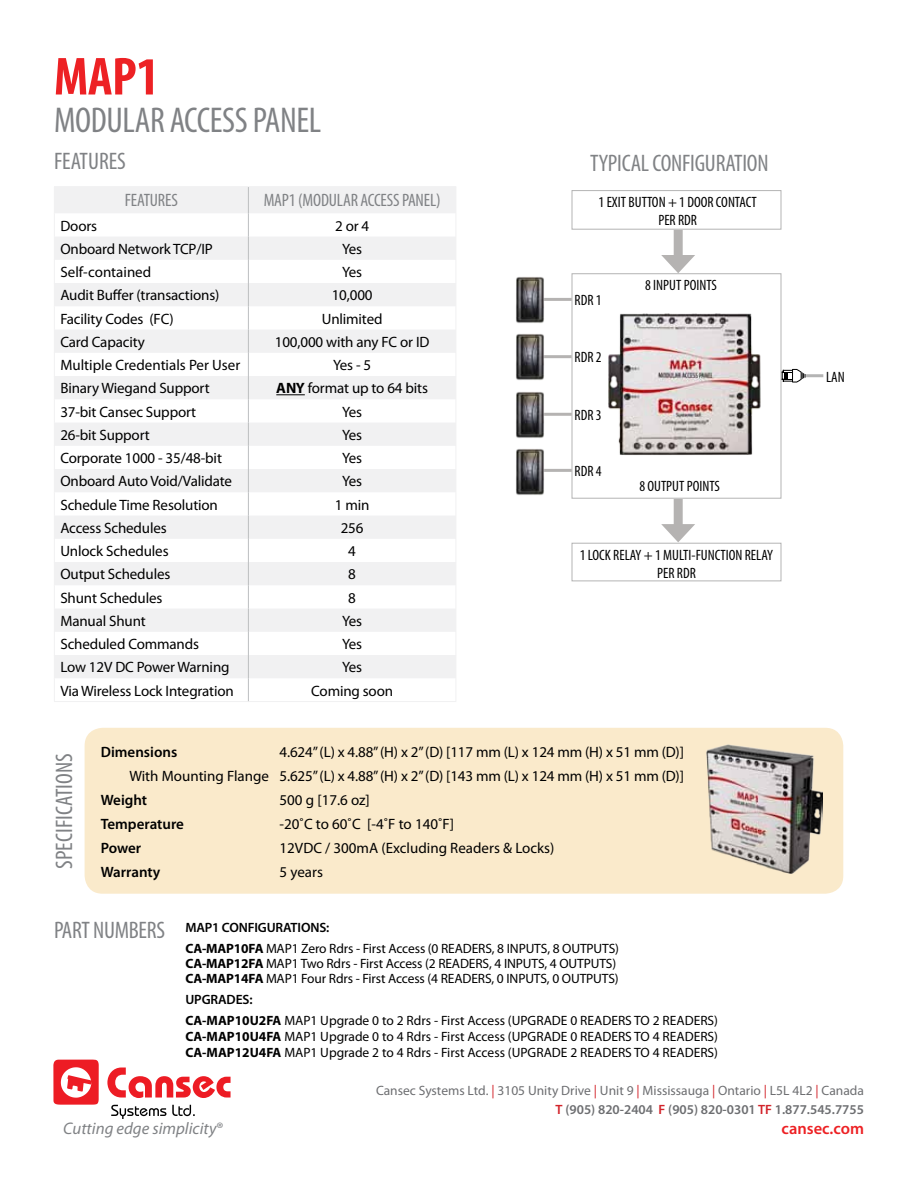
<style>
.page{position:relative;width:918px;height:1188px;background:#fff}
.page>*{position:absolute;margin:0;border:0;box-sizing:border-box;transform-origin:0 0}
.t1{font:700 condensed 54px "Myriad Pro";color:#ed2124}
.t2{font:condensed 36px "Myriad Pro";letter-spacing:-.01em;color:#808285}
.t3{font:condensed 24px "Myriad Pro";letter-spacing:-.01em;color:#808285}
.t4{font:condensed 18px "Myriad Pro";letter-spacing:-.01em;color:#808285}
.t5{font:italic 16.8px "Myriad Pro";color:#808285}
.t6{font:600 16.5px "Myriad Pro";color:#ed2124}
.t7{font:15px/24px "Myriad Pro";letter-spacing:-.01em;color:#000}
.t8{font:condensed 15px/18px "Myriad Pro";color:#000;text-align:center}
.t9{font:600 15px/24px "Myriad Pro";color:#000}
.t10{font:13.5px/21px "Myriad Pro";letter-spacing:-.005em;color:#000}
.t11{font:13.5px/19.5px "Myriad Pro";color:#6d6e71;text-align:right}
.s1{font-weight:700}
.s2{font-weight:600}
.s3{font-style:normal}
.s4{color:#d2232a}
.s5{font-weight:600;color:#d2232a}
</style>
<div class="page">
<div style="left:572px;top:190px;width:209px;height:40px;border:1px solid #b4b4b4"></div>
<div style="left:85px;top:728px;width:758px;height:166px;background:#faeacb;border-radius:18px"></div>
<svg style="left:107px;top:1068px;width:124px;height:30px"></svg>
<svg style="left:53px;top:1060px;width:46px;height:45px"></svg>
<svg style="left:111px;top:1105px;width:84px;height:14px"></svg>
<div style="left:572px;top:273px;width:209px;height:226px;border:1px solid #b4b4b4"></div>
<img style="left:707px;top:744px;width:116px;height:130px">
<svg style="left:782px;top:369px;width:24px;height:14px"></svg>
<hr style="left:806px;top:374px;width:17px;height:3px;background:#b4b4b4">
<img style="left:608px;top:313px;width:153px;height:142px">
<svg style="left:55px;top:187px;width:401px;height:491px;fill:#f1f1f2"></svg>
<hr style="left:54px;top:186px;width:194px;height:1px;background:#f1f1f2">
<hr style="left:248px;top:186px;width:208px;height:1px;background:#f1f1f2">
<svg style="left:54px;top:187px;width:1px;height:514px"></svg>
<hr style="left:54px;top:701px;width:194px;height:1px;background:#f1f1f2">
<hr style="left:248px;top:701px;width:208px;height:1px;background:#f1f1f2">
<svg style="left:248px;top:187px;width:1px;height:514px"></svg>
<svg style="left:276px;top:394px;width:29px;height:1px"></svg>
<div style="left:572px;top:543px;width:209px;height:38px;border:1px solid #b4b4b4"></div>
<div style="left:674px;top:499px;width:9px;height:32px;background:#b5b3b2"></div>
<svg style="left:661px;top:524px;width:34px;height:18px"></svg>
<div style="left:674px;top:230px;width:9px;height:32px;background:#b5b3b2"></div>
<svg style="left:661px;top:255px;width:34px;height:18px"></svg>
<hr style="left:543px;top:298px;width:29px;height:3px;background:#b5b3b2">
<hr style="left:543px;top:355px;width:29px;height:3px;background:#b5b3b2">
<hr style="left:543px;top:413px;width:29px;height:3px;background:#b5b3b2">
<hr style="left:543px;top:469px;width:29px;height:3px;background:#b5b3b2">
<img style="left:516px;top:277px;width:29px;height:46px">
<img style="left:516px;top:334px;width:31px;height:46px">
<img style="left:516px;top:392px;width:31px;height:46px">
<img style="left:516px;top:449px;width:29px;height:46px">
<h1 class="t1" style="left:54px;top:43px;width:107px">MAP1</h1>
<h2 class="t2" style="left:54px;top:99px;width:269px">MODULAR ACCESS PANEL</h2>
<h3 class="t3" style="left:54px;top:147px;width:73px">FEATURES</h3>
<p class="t4" style="left:125px;top:189px;width:54px">FEATURES</p>
<p class="t4" style="left:264px;top:189px;width:178px">MAP1 (MODULAR ACCESS PANEL)</p>
<p class="t7" style="left:60px;top:213px;width:38px">Doors</p>
<p class="t7" style="left:335px;top:213px;width:36px">2 or 4</p>
<p class="t7" style="left:60px;top:237px;width:154px">Onboard Network TCP/IP</p>
<p class="t7" style="left:342px;top:237px;width:22px">Yes</p>
<p class="t7" style="left:60px;top:260px;width:92px">Self-contained</p>
<p class="t7" style="left:342px;top:260px;width:22px">Yes</p>
<p class="t7" style="left:60px;top:283px;width:161px">Audit Buffer (transactions)</p>
<p class="t7" style="left:332px;top:283px;width:42px">10,000</p>
<p class="t7" style="left:60px;top:306px;width:115px">Facility Codes (FC)</p>
<p class="t7" style="left:322px;top:306px;width:62px">Unlimited</p>
<p class="t7" style="left:60px;top:330px;width:86px">Card Capacity</p>
<p class="t7" style="left:275px;top:330px;width:156px">100,000 with any FC or ID</p>
<p class="t7" style="left:60px;top:353px;width:181px">Multiple Credentials Per User</p>
<p class="t7" style="left:333px;top:353px;width:40px">Yes - 5</p>
<p class="t7" style="left:60px;top:376px;width:151px">Binary Wiegand Support</p>
<p class="t7" style="left:276px;top:376px;width:153px"><span class="s1">ANY</span> format up to 64 bits</p>
<p class="t7" style="left:60px;top:399px;width:137px">37-bit Cansec Support</p>
<p class="t7" style="left:342px;top:399px;width:22px">Yes</p>
<p class="t7" style="left:60px;top:423px;width:91px">26-bit Support</p>
<p class="t7" style="left:342px;top:423px;width:22px">Yes</p>
<p class="t7" style="left:60px;top:446px;width:163px">Corporate 1000 - 35/48-bit</p>
<p class="t7" style="left:342px;top:446px;width:22px">Yes</p>
<p class="t7" style="left:60px;top:469px;width:173px">Onboard Auto Void/Validate</p>
<p class="t7" style="left:342px;top:469px;width:22px">Yes</p>
<p class="t7" style="left:60px;top:492px;width:159px">Schedule Time Resolution</p>
<p class="t7" style="left:335px;top:492px;width:36px">1 min</p>
<p class="t7" style="left:60px;top:516px;width:108px">Access Schedules</p>
<p class="t7" style="left:341px;top:516px;width:24px">256</p>
<p class="t7" style="left:60px;top:539px;width:110px">Unlock Schedules</p>
<p class="t7" style="left:348px;top:539px;width:9px">4</p>
<p class="t7" style="left:60px;top:562px;width:112px">Output Schedules</p>
<p class="t7" style="left:348px;top:562px;width:9px">8</p>
<p class="t7" style="left:60px;top:585px;width:104px">Shunt Schedules</p>
<p class="t7" style="left:348px;top:585px;width:9px">8</p>
<p class="t7" style="left:60px;top:609px;width:87px">Manual Shunt</p>
<p class="t7" style="left:342px;top:609px;width:22px">Yes</p>
<p class="t7" style="left:60px;top:632px;width:140px">Scheduled Commands</p>
<p class="t7" style="left:342px;top:632px;width:22px">Yes</p>
<p class="t7" style="left:60px;top:655px;width:171px">Low 12V DC Power Warning</p>
<p class="t7" style="left:342px;top:655px;width:22px">Yes</p>
<p class="t7" style="left:60px;top:678px;width:175px">Via Wireless Lock Integration</p>
<p class="t7" style="left:311px;top:678px;width:83px">Coming soon</p>
<h3 class="t3" style="left:590px;top:149px;width:180px">TYPICAL CONFIGURATION</h3>
<p class="t8" style="left:599px;top:193px;width:160px">1 EXIT BUTTON + 1 DOOR CONTACT<br>PER RDR</p>
<p class="t8" style="left:575px;top:291px;width:29px">RDR 1</p>
<p class="t8" style="left:575px;top:348px;width:29px">RDR 2</p>
<p class="t8" style="left:575px;top:406px;width:29px">RDR 3</p>
<p class="t8" style="left:575px;top:462px;width:29px">RDR 4</p>
<p class="t8" style="left:645px;top:276px;width:73px">8 INPUT POINTS</p>
<p class="t8" style="left:639px;top:477px;width:82px">8 OUTPUT POINTS</p>
<p class="t8" style="left:580px;top:545px;width:195px">1 LOCK RELAY + 1 MULTI-FUNCTION RELAY<br>PER RDR</p>
<h3 class="t3" style="left:50px;top:869px;width:117px;rotate:-90deg">SPECIFICATIONS</h3>
<p class="t7" style="left:280px;top:739px;width:406px">4.624” (L) x 4.88” (H) x 2” (D) [117 mm (L) x 124 mm (H) x 51 mm (D)] 5.625” (L) x 4.88” (H) x 2” (D) [143 mm (L) x 124 mm (H) x 51 mm (D)] 500 g [17.6 oz]<br>-20˚C to 60˚C [-4˚F to 140˚F]<br>12VDC / 300mA (Excluding Readers &amp; Locks)<br>5 years</p>
<p class="t9" style="left:101px;top:739px;width:78px">Dimensions</p>
<p class="t7" style="left:129px;top:763px;width:141px">With Mounting Flange</p>
<p class="t9" style="left:101px;top:787px;width:85px">Weight<br>Temperature<br>Power<br>Warranty</p>
<h3 class="t3" style="left:54px;top:916px;width:113px">PART NUMBERS</h3>
<p class="t10" style="left:185px;top:916px;width:435px"><span class="s2">MAP1 CONFIGURATIONS:<br></span><span class="s1">CA-MAP10FA</span> MAP1 Zero Rdrs - First Access (0 READERS, 8 INPUTS, 8 OUTPUTS)</p>
<p class="t10" style="left:185px;top:955px;width:435px;line-height:15px"><span class="s1">CA-MAP12FA</span> MAP1 Two Rdrs - First Access (2 READERS, 4 INPUTS, 4 OUTPUTS)<br><span class="s1">CA-MAP14FA</span> MAP1 Four Rdrs - First Access (4 READERS, 0 INPUTS, 0 OUTPUTS)</p>
<p class="t10" style="left:185px;top:988px;width:534px"><span class="s2">UPGRADES:<br></span><span class="s1">CA-MAP10U2FA</span> MAP1 Upgrade 0 to 2 Rdrs - First Access (UPGRADE 0 READERS TO 2 READERS)</p>
<p class="t10" style="left:185px;top:1028px;width:534px;line-height:16.2px"><span class="s1">CA-MAP10U4FA</span> MAP1 Upgrade 0 to 4 Rdrs - First Access (UPGRADE 0 READERS TO 4 READERS)<br><span class="s1">CA-MAP12U4FA</span> MAP1 Upgrade 2 to 4 Rdrs - First Access (UPGRADE 2 READERS TO 4 READERS)</p>
<p class="t8" style="left:826px;top:368px;width:20px">LAN</p>
<p class="t5" style="left:63px;top:1118px;width:162px">Cutting edge simplicity<span class="s3">®</span></p>
<p class="t11" style="left:376px;top:1081px;width:489px">Cansec Systems Ltd. <span class="s4">|</span> 3105 Unity Drive <span class="s4">|</span> Unit 9 <span class="s4">|</span> Mississauga <span class="s4">|</span> Ontario <span class="s4">|</span> L5L 4L2 <span class="s4">|</span> Canada<br><span class="s5">T</span> <span class="s2">(905) 820-2404</span> <span class="s5">F</span> <span class="s2">(905) 820-0301</span> <span class="s5">TF</span> <span class="s2">1.877.545.7755</span></p>
<p class="t6" style="left:782px;top:1118px;width:84px">cansec.com</p>
</div>
